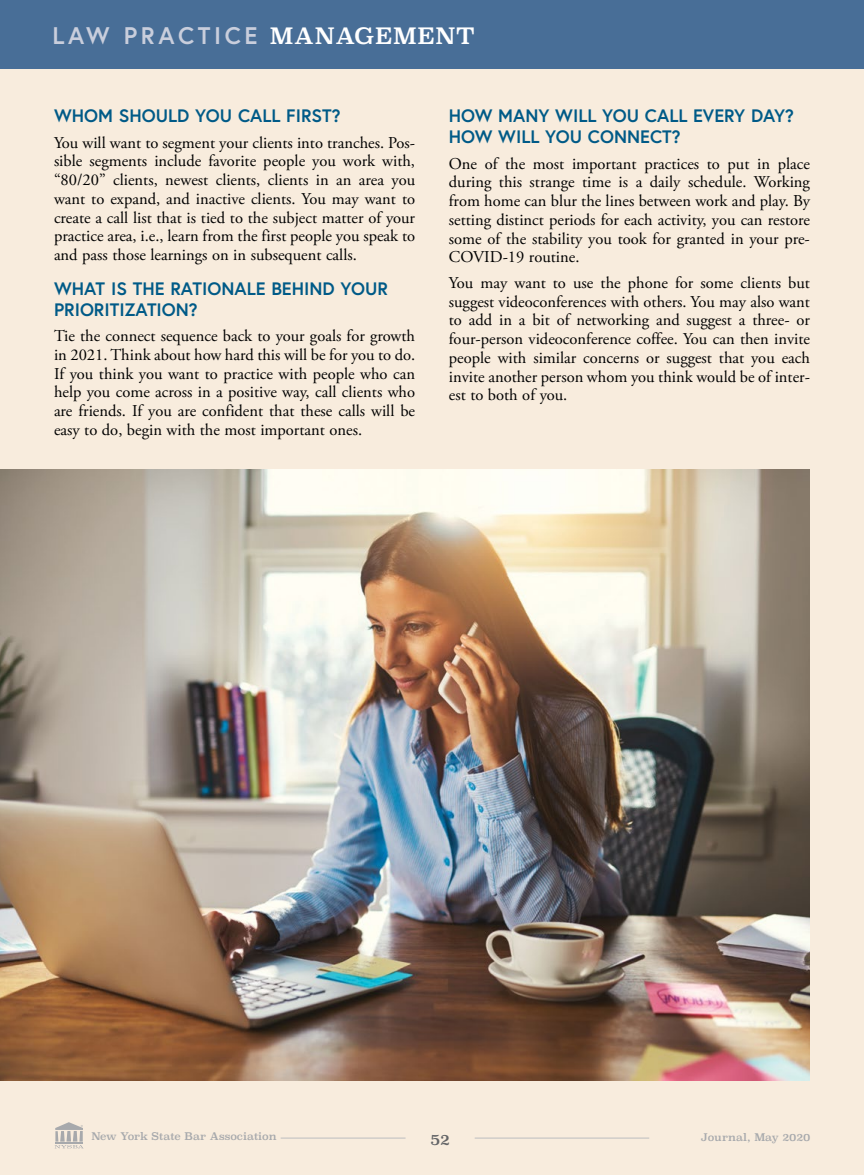
<style>
.page{position:relative;width:864px;height:1175px;background:#fff}
.page>*{position:absolute;margin:0;border:0;box-sizing:border-box;transform-origin:0 0}
.t1{font:700 24px "Europa";letter-spacing:.15em;color:#c9cedc}
.t2{font:700 18px/21px "Europa";color:#005a87}
.t3{font:16.5px/18.8px "Adobe Garamond Pro";letter-spacing:-.005em;color:#000;text-align:justify}
.t4{font:15px "Superclarendon Rg";color:#636466}
.t5{font:10.5px "Superclarendon Rg";color:#a7a9ac}
.s1{font-family:"Superclarendon Rg";font-weight:400;font-size:22.5px;color:#fff}
</style>
<div class="page">
<div style="left:0;top:0;width:864px;height:1174px;background:#f8ecdd"></div>
<div style="left:0;top:0;width:864px;height:69px;background:#486e97"></div>
<hr style="left:281px;top:1137px;width:125px;height:1px;background:#bcbec0">
<hr style="left:475px;top:1137px;width:174px;height:1px;background:#bcbec0">
<svg style="left:55px;top:1122px;width:28px;height:26px"></svg>
<img style="left:0;top:469px;width:810px;height:611px">
<h1 class="t1" style="left:52px;top:19px;width:424px">LAW PRACTICE <span class="s1">MANAGEMENT</span></h1>
<p class="t2" style="left:54px;top:105px;width:288px">WHOM SHOULD YOU CALL FIRST?</p>
<p class="t3" style="left:54px;top:134px;width:363px">You will want to segment your clients into tranches. Pos&shy;sible segments include favorite people you work with, “80/20” clients, newest clients, clients in an area you want to expand, and inactive clients. You may want to create a call list that is tied to the subject matter of your practice area, i.e., learn from the first people you speak to and pass those learnings on in subsequent calls.</p>
<p class="t2" style="left:54px;top:277px;width:336px">WHAT IS THE RATIONALE BEHIND YOUR<br>PRIORITIZATION?</p>
<p class="t3" style="left:54px;top:327px;width:363px">Tie the connect sequence back to your goals for growth in 2021. Think about how hard this will be for you to do.<br>If you think you want to practice with people who can help you come across in a positive way, call clients who are friends. If you are confident that these calls will be easy to do, begin with the most important ones.</p>
<p class="t2" style="left:449px;top:105px;width:347px">HOW MANY WILL YOU CALL EVERY DAY?<br>HOW WILL YOU CONNECT?</p>
<p class="t3" style="left:449px;top:155px;width:363px">One of the most important practices to put in place during this strange time is a daily schedule. Working from home can blur the lines between work and play. By setting distinct periods for each activity, you can restore some of the stability you took for granted in your pre-COVID-19 routine.</p>
<p class="t3" style="left:449px;top:274px;width:363px">You may want to use the phone for some clients but suggest videoconferences with others. You may also want to add in a bit of networking and suggest a three- or four-person videoconference coffee. You can then invite people with similar concerns or suggest that you each invite another person whom you think would be of inter&shy;est to both of you.</p>
<p class="t5" style="left:91px;top:1130px;width:187px">New York State Bar Association</p>
<p class="t4" style="left:430px;top:1130px;width:21px">52</p>
<p class="t5" style="left:701px;top:1131px;width:111px">Journal, May 2020</p>
</div>
